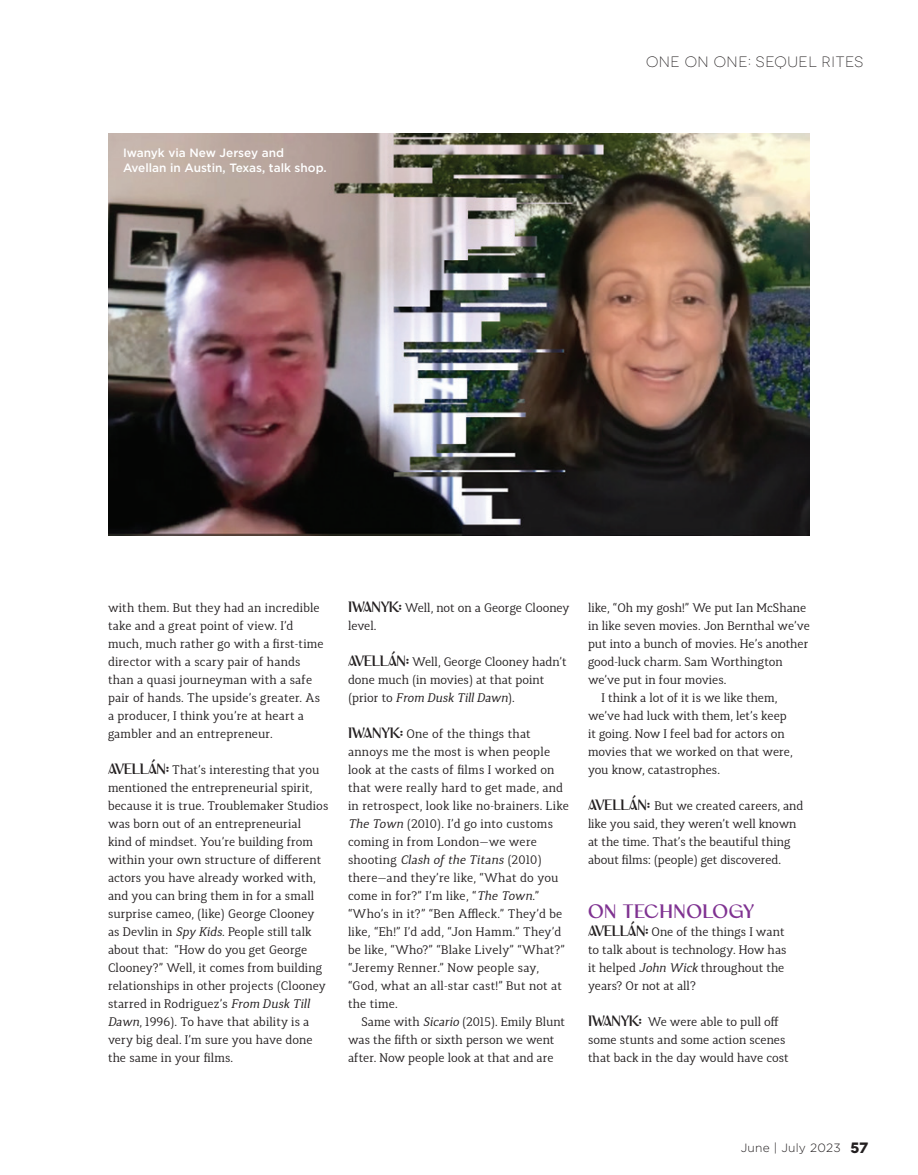
<style>
.page{position:relative;width:918px;height:1175px;background:#fff}
.page>*{position:absolute;margin:0;border:0;box-sizing:border-box;transform-origin:0 0}
.PGA_BodyCopy_Indent{font:19.5px "Original";letter-spacing:.03em;color:#7f3291}
.t1{font:300 15px "Novecentowide";letter-spacing:.04em;color:#231f20}
.PGA_BodyCopy_Indent-2{font:12.3px/18px "Synerga Pro";color:#231f20}
.PGA_Caption{font:500 12px/15px "Gotham";color:#fff}
.t2{font:300 12px "Gotham";letter-spacing:.02em;color:#231f20}
.s1{font-family:"Original";font-size:15px}
.s2{font-style:italic}
.s3{font-family:"Novecentowide";font-weight:700;font-size:15px}
</style>
<div class="page">
<img style="left:108px;top:134px;width:702px;height:402px">
<p class="PGA_Caption" style="left:123px;top:145px;width:205px">Iwanyk via New Jersey and<br>Avellan in Austin, Texas, talk shop.</p>
<p class="t1" style="left:646px;top:53px;width:219px">ONE ON ONE: SEQUEL RITES</p>
<p class="PGA_BodyCopy_Indent-2" style="left:108px;top:599px;width:217px">with them. But they had an incredible take and a great point of view. I’d much, much rather go with a first-time director with a scary pair of hands than a quasi journeyman with a safe pair of hands. The upside’s greater. As a producer, I think you’re at heart a gambler and an entrepreneur.</p>
<p class="PGA_BodyCopy_Indent-2" style="left:108px;top:761px;width:222px"><span class="s1">AVELLÁN:</span> That’s interesting that you mentioned the entrepreneurial spirit, because it is true. Troublemaker Studios was born out of an entrepreneurial kind of mindset. You’re building from within your own structure of different actors you have already worked with, and you can bring them in for a small surprise cameo, (like) George Clooney as Devlin in <span class="s2">Spy Kids</span>. People still talk about that: “How do you get George Clooney?” Well, it comes from building relationships in other projects (Clooney starred in Rodriguez’s <span class="s2">From Dusk Till Dawn</span>, 1996). To have that ability is a very big deal. I’m sure you have done the same in your films.</p>
<p class="PGA_BodyCopy_Indent-2" style="left:348px;top:599px;width:223px"><span class="s1">IWANYK:</span> Well, not on a George Clooney level.</p>
<p class="PGA_BodyCopy_Indent-2" style="left:348px;top:653px;width:220px"><span class="s1">AVELLÁN:</span> Well, George Clooney hadn’t done much (in movies) at that point (prior to <span class="s2">From Dusk Till Dawn</span>).</p>
<p class="PGA_BodyCopy_Indent-2" style="left:348px;top:725px;width:223px"><span class="s1">IWANYK:</span> One of the things that annoys me the most is when people look at the casts of films I worked on that were really hard to get made, and in retrospect, look like no-brainers. Like <span class="s2">The Town</span> (2010). I’d go into customs coming in from London—we were shooting <span class="s2">Clash of the Titans</span> (2010) there—and they’re like, “What do you come in for?” I’m like, “<span class="s2">The Town</span>.” “Who’s in it?” “Ben Affleck.” They’d be like, “Eh!” I’d add, “Jon Hamm.” They’d be like, “Who?” “Blake Lively” “What?” “Jeremy Renner.” Now people say, “God, what an all-star cast!” But not at the time.</p>
<p class="PGA_BodyCopy_Indent-2" style="left:348px;top:1013px;width:219px;text-indent:14px">Same with <span class="s2">Sicario</span> (2015). Emily Blunt was the fifth or sixth person we went after. Now people look at that and are</p>
<p class="PGA_BodyCopy_Indent-2" style="left:588px;top:599px;width:223px">like, “Oh my gosh!” We put Ian McShane in like seven movies. Jon Bernthal we’ve put into a bunch of movies. He’s another good-luck charm. Sam Worthington we’ve put in four movies.</p>
<p class="PGA_BodyCopy_Indent-2" style="left:588px;top:689px;width:206px;text-indent:14px">I think a lot of it is we like them, we’ve had luck with them, let’s keep it going. Now I feel bad for actors on movies that we worked on that were, you know, catastrophes.</p>
<p class="PGA_BodyCopy_Indent-2" style="left:588px;top:797px;width:217px"><span class="s1">AVELLÁN:</span> But we created careers, and like you said, they weren’t well known at the time. That’s the beautiful thing about films: (people) get discovered.</p>
<p class="PGA_BodyCopy_Indent" style="left:588px;top:898px;width:167px">ON TECHNOLOGY</p>
<p class="PGA_BodyCopy_Indent-2" style="left:588px;top:923px;width:200px"><span class="s1">AVELLÁN:</span> One of the things I want to talk about is technology. How has it helped <span class="s2">John Wick</span> throughout the years? Or not at all?</p>
<p class="PGA_BodyCopy_Indent-2" style="left:588px;top:1013px;width:202px"><span class="s1">IWANYK:</span> We were able to pull off some stunts and some action scenes that back in the day would have cost</p>
<p class="t2" style="left:741px;top:1139px;width:129px">June | July 2023 <span class="s3">57</span></p>
</div>
